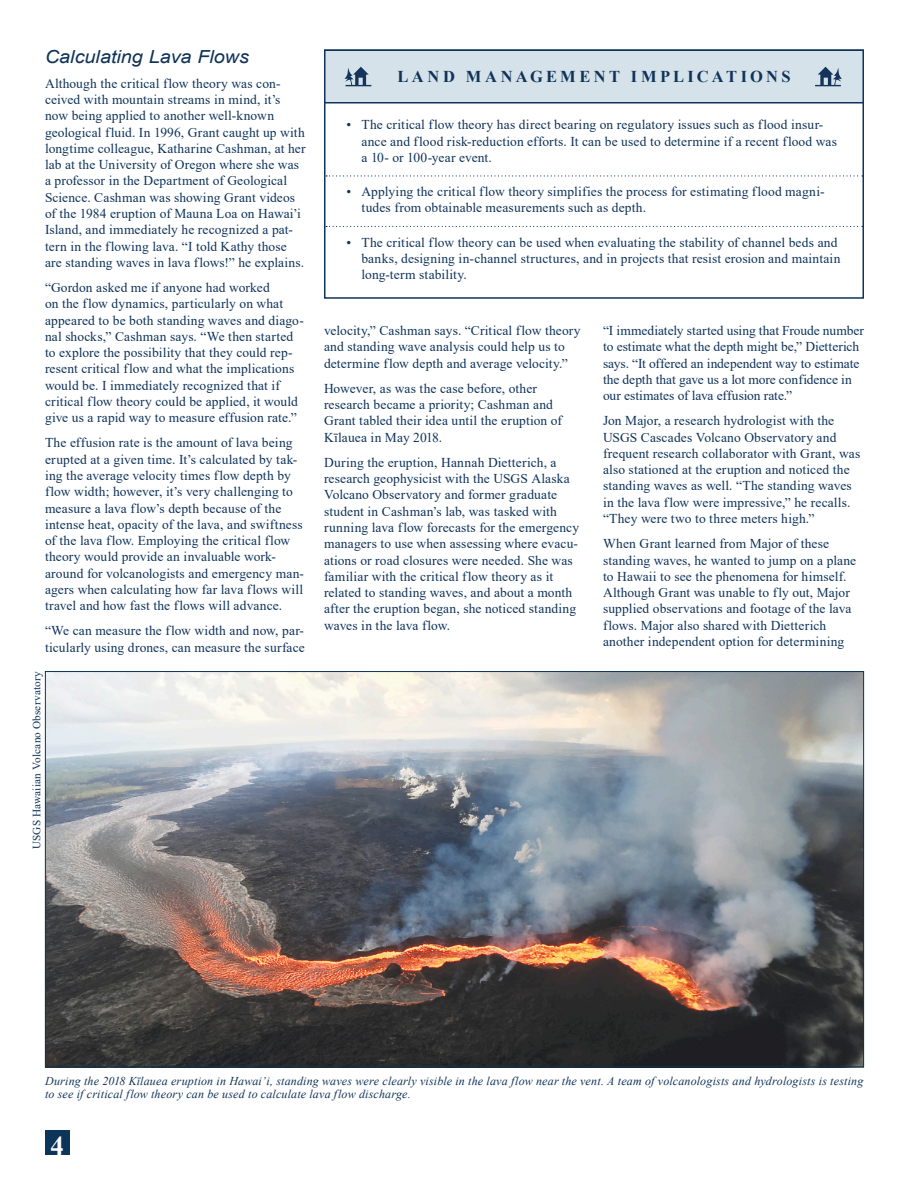
<style>
.page{position:relative;width:918px;height:1188px;background:#fff}
.page>*{position:absolute;margin:0;border:0;box-sizing:border-box;transform-origin:0 0}
.t1{font:700 27px "Times New Roman";color:#fff}
.Hed_1{font:italic 18px "Arial";color:#0f3359;scale:1.1 1}
.t2{font:700 16.5px "Times New Roman";letter-spacing:.2em;color:#0f3359}
.body{font:13.5px/16.2px "Times New Roman";letter-spacing:.01em;color:#0f3359}
.t3{font:italic 12px/13.5px "Times New Roman";letter-spacing:.01em;color:#0f3359}
.t4{font:11.25px "Times New Roman";letter-spacing:.01em;color:#0f3359}
</style>
<div class="page">
<div style="left:45px;top:1130px;width:24px;height:24px;background:#0d3459"></div>
<svg style="left:327px;top:175px;width:531px;height:2px"></svg>
<svg style="left:327px;top:226px;width:532px;height:1px"></svg>
<div style="left:324px;top:50px;width:540px;height:249px;border:2px solid #0f3359"></div>
<svg style="left:324px;top:49px;width:540px;height:55px;background:#c6d4dd"></svg>
<img style="left:47px;top:673px;width:815px;height:392px">
<p class="Hed_1" style="left:45px;top:45px;width:187px">Calculating Lava Flows</p>
<p class="body" style="left:45px;top:75px;width:262px">Although the critical flow theory was con&shy;ceived with mountain streams in mind, it’s now being applied to another well-known geological fluid. In 1996, Grant caught up with longtime colleague, Katharine Cashman, at her lab at the University of Oregon where she was a professor in the Department of Geological Science. Cashman was showing Grant videos of the 1984 eruption of Mauna Loa on Hawai’i Island, and immediately he recognized a pat&shy;tern in the flowing lava. “I told Kathy those are standing waves in lava flows!” he explains.</p>
<p class="body" style="left:45px;top:279px;width:260px">“Gordon asked me if anyone had worked<br>on the flow dynamics, particularly on what appeared to be both standing waves and diago&shy;nal shocks,” Cashman says. “We then started to explore the possibility that they could rep&shy;resent critical flow and what the implications would be. I immediately recognized that if critical flow theory could be applied, it would give us a rapid way to measure effusion rate.”</p>
<p class="body" style="left:45px;top:434px;width:261px">The effusion rate is the amount of lava being erupted at a given time. It’s calculated by tak&shy;ing the average velocity times flow depth by flow width; however, it’s very challenging to measure a lava flow’s depth because of the intense heat, opacity of the lava, and swiftness of the lava flow. Employing the critical flow theory would provide an invaluable work&shy;around for volcanologists and emergency man&shy;agers when calculating how far lava flows will travel and how fast the flows will advance.</p>
<p class="body" style="left:45px;top:622px;width:261px">“We can measure the flow width and now, par&shy;ticularly using drones, can measure the surface</p>
<p class="t4" style="left:29px;top:849px;width:179px;rotate:-90deg">USGS Hawaiian Volcano Observatory</p>
<p class="t2" style="left:397px;top:65px;width:395px">LAND MANAGEMENT IMPLICATIONS</p>
<p class="body" style="left:362px;top:116px;width:477px;text-indent:-15px">• The critical flow theory has direct bearing on regulatory issues such as flood insur&shy;ance and flood risk-reduction efforts. It can be used to determine if a recent flood was a 10- or 100-year event.</p>
<p class="body" style="left:362px;top:183px;width:465px;text-indent:-15px">• Applying the critical flow theory simplifies the process for estimating flood magni&shy;tudes from obtainable measurements such as depth.</p>
<p class="body" style="left:362px;top:234px;width:480px;text-indent:-15px">• The critical flow theory can be used when evaluating the stability of channel beds and banks, designing in-channel structures, and in projects that resist erosion and maintain long-term stability.</p>
<p class="body" style="left:324px;top:322px;width:258px">velocity,” Cashman says. “Critical flow theory and standing wave analysis could help us to determine flow depth and average velocity.”</p>
<p class="body" style="left:324px;top:380px;width:239px">However, as was the case before, other research became a priority; Cashman and Grant tabled their idea until the eruption of Kīlauea in May 2018.</p>
<p class="body" style="left:324px;top:454px;width:257px">During the eruption, Hannah Dietterich, a research geophysicist with the USGS Alaska Volcano Observatory and former graduate student in Cashman’s lab, was tasked with running lava flow forecasts for the emergency managers to use when assessing where evacu&shy;ations or road closures were needed. She was familiar with the critical flow theory as it related to standing waves, and about a month after the eruption began, she noticed standing waves in the lava flow.</p>
<p class="body" style="left:603px;top:322px;width:262px">“I immediately started using that Froude number to estimate what the depth might be,” Dietterich says. “It offered an independent way to estimate the depth that gave us a lot more confidence in our estimates of lava effusion rate.”</p>
<p class="body" style="left:603px;top:412px;width:259px">Jon Major, a research hydrologist with the USGS Cascades Volcano Observatory and frequent research collaborator with Grant, was also stationed at the eruption and noticed the standing waves as well. “The standing waves in the lava flow were impressive,” he recalls. “They were two to three meters high.”</p>
<p class="body" style="left:603px;top:535px;width:255px">When Grant learned from Major of these standing waves, he wanted to jump on a plane to Hawaii to see the phenomena for himself.<br>Although Grant was unable to fly out, Major supplied observations and footage of the lava flows. Major also shared with Dietterich another independent option for determining</p>
<p class="t3" style="left:45px;top:1073px;width:820px">During the 2018 Kīlauea eruption in Hawai’i, standing waves were clearly visible in the lava flow near the vent. A team of volcanologists and hydrologists is testing to see if critical flow theory can be used to calculate lava flow discharge.</p>
<h1 class="t1" style="left:51px;top:1126px;width:15px">4</h1>
</div>
